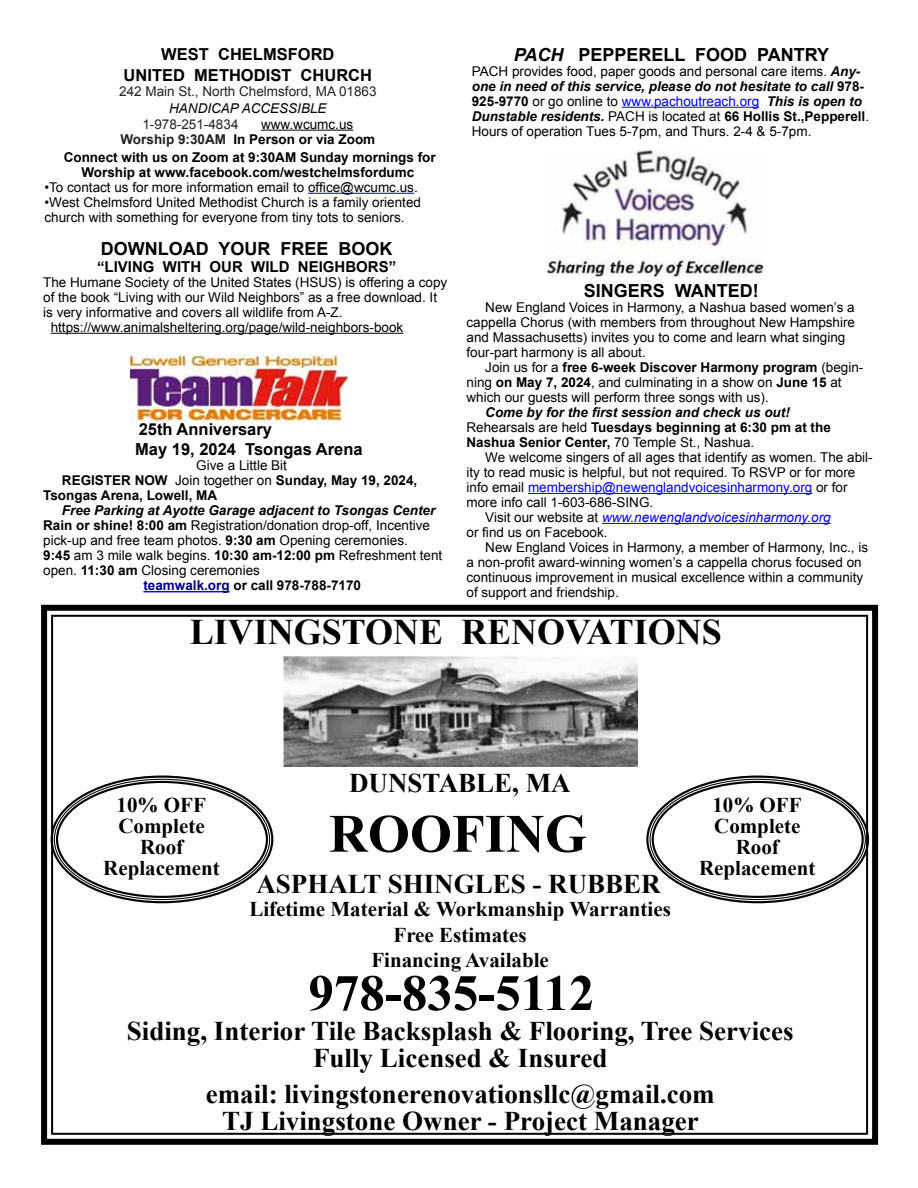
<style>
.page{position:relative;width:918px;height:1188px;background:#fff}
.page>*{position:absolute;margin:0;border:0;box-sizing:border-box;transform-origin:0 0}
.t1{font:700 54px "Times New Roman";color:#000}
.t2{font:700 51px "Times New Roman";color:#000}
.t3{font:700 36px "Times New Roman";color:#000}
.t4{font:700 27px/27px "Times New Roman";color:#000;text-align:center}
.t5{font:700 21px/21px "Times New Roman";color:#000;text-align:center}
.t6{font:700 18px "Arial";color:#000}
.t7{font:700 16.5px "Arial";color:#000}
.t8{font:700 15px "Arial";color:#000}
.t9{font:13.5px/15px "Arial";color:#000}
.t10{font:700 13.5px/15px "Arial";color:#000;text-align:center}
.t11{font:italic 700 13.5px "Arial";color:#000}
.t12{font:13.5px "Arial";color:#00f}
.t13{font:italic 13.5px "Arial";color:#00f}
.t14{font:13.5px "Arial";color:#222}
.t15{font:italic 13.5px "Arial";color:#000}
.s1{font-weight:400}
.s2{color:#222}
.s3{font-weight:700}
.s4{color:#00007f}
.s5{font-style:italic}
.s6{font-weight:700;font-style:italic}
.s7{color:#00f}
.s8{color:#000}
.s9{font-style:normal;color:#000}
</style>
<div class="page">
<hr style="left:51px;top:333px;width:352px;height:1px;background:#000">
<hr style="left:308px;top:193px;width:106px;height:1px;background:#00f">
<hr style="left:261px;top:130px;width:92px;height:1px;background:#000">
<svg style="left:41px;top:604px;width:838px;height:541px"></svg>
<img style="left:548px;top:151px;width:216px;height:125px">
<hr style="left:528px;top:493px;width:284px;height:1px;background:#00f">
<hr style="left:602px;top:523px;width:229px;height:1px;background:#00f">
<hr style="left:622px;top:107px;width:137px;height:1px;background:#00f">
<hr style="left:143px;top:591px;width:87px;height:1px;background:#00f">
<img style="left:130px;top:354px;width:219px;height:69px">
<p class="t7" style="left:161px;top:43px;width:27px">WEST</p>
<p class="t7" style="left:218px;top:43px;width:118px">CHELMSFORD</p>
<p class="t7" style="left:124px;top:65px;width:11px">UNITE</p>
<p class="t7" style="left:173px;top:65px;width:102px">D METHODIST</p>
<p class="t7" style="left:301px;top:65px;width:73px">CHURCH</p>
<p class="t14" style="left:119px;top:83px;width:259px">242 Main St., North Chelmsford, MA 01863</p>
<p class="t15" style="left:169px;top:99px;width:159px">HANDICAP ACCESSIBLE</p>
<p class="t14" style="left:142px;top:115px;width:98px">1-978-251-4834</p>
<p class="t10" style="left:120px;top:117px;width:256px;text-align:left;text-indent:141px"><span class="s1">www.wcumc.us<br></span><span class="s2">Worship 9:30AM</span> In Person or via Zoom</p>
<p class="t10" style="left:64px;top:150px;width:374px">Connect with us on Zoom at 9:30AM Sunday mornings for<br>Worship at www.facebook.com/westchelmsfordumc</p>
<p class="t9" style="left:44px;top:180px;width:375px">•To contact us for more information email to office@wcumc.us.</p>
<p class="t9" style="left:44px;top:195px;width:378px">•West Chelmsford United Methodist Church is a family oriented church with something for everyone from tiny tots to seniors.</p>
<p class="t6" style="left:101px;top:237px;width:216px">DOWNLOAD YOUR FREE</p>
<p class="t6" style="left:338px;top:237px;width:55px">BOOK</p>
<p class="t8" style="left:97px;top:257px;width:41px">“LIVING</p>
<p class="t8" style="left:163px;top:257px;width:145px">WITH OUR WILD NEIG</p>
<p class="t8" style="left:335px;top:257px;width:63px">HBORS”</p>
<p class="t9" style="left:43px;top:275px;width:406px">The Humane Society of the United States (HSUS) is offering a copy</p>
<p class="t9" style="left:43px;top:290px;width:395px">of the book “Living with our Wild Neighbors” as a free download. It</p>
<p class="t9" style="left:43px;top:305px;width:301px">is very informative and covers all wildlife from A-Z.</p>
<p class="t9" style="left:51px;top:320px;width:354px">https://www.animalsheltering.org/page/wild-neighbors-book</p>
<p class="t7" style="left:139px;top:418px;width:135px">25th Anniversary</p>
<p class="t7" style="left:135px;top:439px;width:229px">May 19, 2024 Tsongas Arena</p>
<p class="t9" style="left:196px;top:458px;width:92px">Give a Little Bit</p>
<p class="t10" style="left:62px;top:473px;width:19px">REGISTE</p>
<p class="t10" style="left:121px;top:473px;width:298px">R NOW <span class="s1">Join together on</span> Sunday, May 19, 2024,</p>
<p class="t10" style="left:43px;top:488px;width:175px">Tsongas Arena, Lowell, MA</p>
<p class="t11" style="left:62px;top:502px;width:375px">Free Parking at Ayotte Garage adjacent to Tsongas Center</p>
<p class="t9" style="left:43px;top:518px;width:388px"><span class="s3">Rain or shine! 8:00 am</span> Registration/donation drop-off, Incentive</p>
<p class="t9" style="left:43px;top:533px;width:366px">pick-up and free team photos. <span class="s3">9:30 am</span> Opening ceremonies.</p>
<p class="t9" style="left:43px;top:548px;width:401px"><span class="s3">9:45</span> am 3 mile walk begins. <span class="s3">10:30 am-12:00 pm</span> Refreshment tent</p>
<p class="t9" style="left:43px;top:563px;width:218px">open. <span class="s3">11:30 am</span> Closing ceremonies</p>
<p class="t10" style="left:143px;top:578px;width:219px"><span class="s4">teamwalk.org</span> or call 978-788-7170</p>
<p class="t6" style="left:514px;top:43px;width:150px"><span class="s5">PACH</span> PEPPERELL</p>
<p class="t6" style="left:695px;top:43px;width:86px">FOOD PANT</p>
<p class="t6" style="left:805px;top:43px;width:26px">RY</p>
<p class="t9" style="left:472px;top:64px;width:399px">PACH provides food, paper goods and personal care items. <span class="s6">Any&shy;one in need of this service, please do not hesitate to call</span> <span class="s3">978- 925-9770</span> or go online to <span class="s7">www.pachoutreach.org</span> <span class="s6">This is open to Dunstable residents.</span> PACH is located at <span class="s3">66 Hollis St.,Pepperell</span>.<br>Hours of operation Tues 5-7pm, and Thurs. 2-4 &amp; 5-7pm.</p>
<p class="t6" style="left:584px;top:279px;width:12px">SINGE</p>
<p class="t6" style="left:640px;top:279px;width:65px">RS WANTE</p>
<p class="t6" style="left:740px;top:279px;width:20px">D!</p>
<p class="t9" style="left:485px;top:300px;width:371px">New England Voices in Harmony, a Nashua based women’s a</p>
<p class="t9" style="left:466px;top:315px;width:390px">cappella Chorus (with members from throughout New Hampshire</p>
<p class="t9" style="left:466px;top:330px;width:380px">and Massachusetts) invites you to come and learn what singing</p>
<p class="t9" style="left:466px;top:345px;width:181px">four-part harmony is all about.</p>
<p class="t10" style="left:485px;top:360px;width:380px"><span class="s1">Join us for a</span> free 6-week Discover Harmony program <span class="s1">(begin-</span></p>
<p class="t9" style="left:466px;top:375px;width:377px">ning <span class="s3">on May 7, 2024</span>, and culminating in a show on <span class="s3">June 15</span> at</p>
<p class="t9" style="left:466px;top:390px;width:304px">which our guests will perform three songs with us).</p>
<p class="t11" style="left:485px;top:403px;width:306px">Come by for the first session and check us out!</p>
<p class="t10" style="left:466px;top:420px;width:366px"><span class="s1">Rehearsals are held</span> Tuesdays beginning at 6:30 pm at the</p>
<p class="t10" style="left:466px;top:435px;width:289px">Nashua Senior Center, <span class="s1">70 Temple St., Nashua.</span></p>
<p class="t9" style="left:485px;top:450px;width:389px">We welcome singers of all ages that identify as women. The abil-</p>
<p class="t9" style="left:466px;top:465px;width:390px">ity to read music is helpful, but not required. To RSVP or for more</p>
<p class="t12" style="left:466px;top:478px;width:383px"><span class="s8">info email</span> membership@newenglandvoicesinharmony.org <span class="s8">or for</span></p>
<p class="t9" style="left:466px;top:495px;width:188px">more info call 1-603-686-SING.</p>
<p class="t13" style="left:485px;top:508px;width:347px"><span class="s9">Visit our website at</span> www.newenglandvoicesinharmony.org</p>
<p class="t9" style="left:466px;top:525px;width:143px">or find us on Facebook.</p>
<p class="t9" style="left:485px;top:540px;width:384px">New England Voices in Harmony, a member of Harmony, Inc., is</p>
<p class="t9" style="left:466px;top:555px;width:397px">a non-profit award-winning women’s a cappella chorus focused on</p>
<p class="t9" style="left:466px;top:570px;width:398px">continuous improvement in musical excellence within a community</p>
<p class="t9" style="left:466px;top:585px;width:154px">of support and friendship.</p>
<p class="t3" style="left:190px;top:607px;width:534px">LIVINGSTONE RENOVATIONS</p>
<p class="t5" style="left:103px;top:794px;width:118px">10% OFF<br>Complete<br>Roof<br>Replacement</p>
<p class="t4" style="left:349px;top:769px;width:223px">DUNSTABLE, MA</p>
<p class="t1" style="left:329px;top:796px;width:38px">roofing</p>
<p class="t4" style="left:256px;top:870px;width:406px">ASPHALT SHINGLES - RUBBER</p>
<p class="t5" style="left:249px;top:896px;width:423px;line-height:25.5px">Lifetime Material &amp; Workmanship Warranties<br>Free Estimates<br>Financing Available</p>
<p class="t2" style="left:308px;top:958px;width:288px">978-835-5112</p>
<p class="t5" style="left:699px;top:794px;width:118px">10% OFF<br>Complete<br>Roof<br>Replacement</p>
<p class="t4" style="left:127px;top:1017px;width:668px">Siding, Interior Tile Backsplash &amp; Flooring, Tree Services<br>Fully Licensed &amp; Insured</p>
<p class="t4" style="left:206px;top:1080px;width:511px">email: livingstonerenovationsllc@gmail.com<br>TJ Livingstone Owner - Project Manager</p>
</div>
